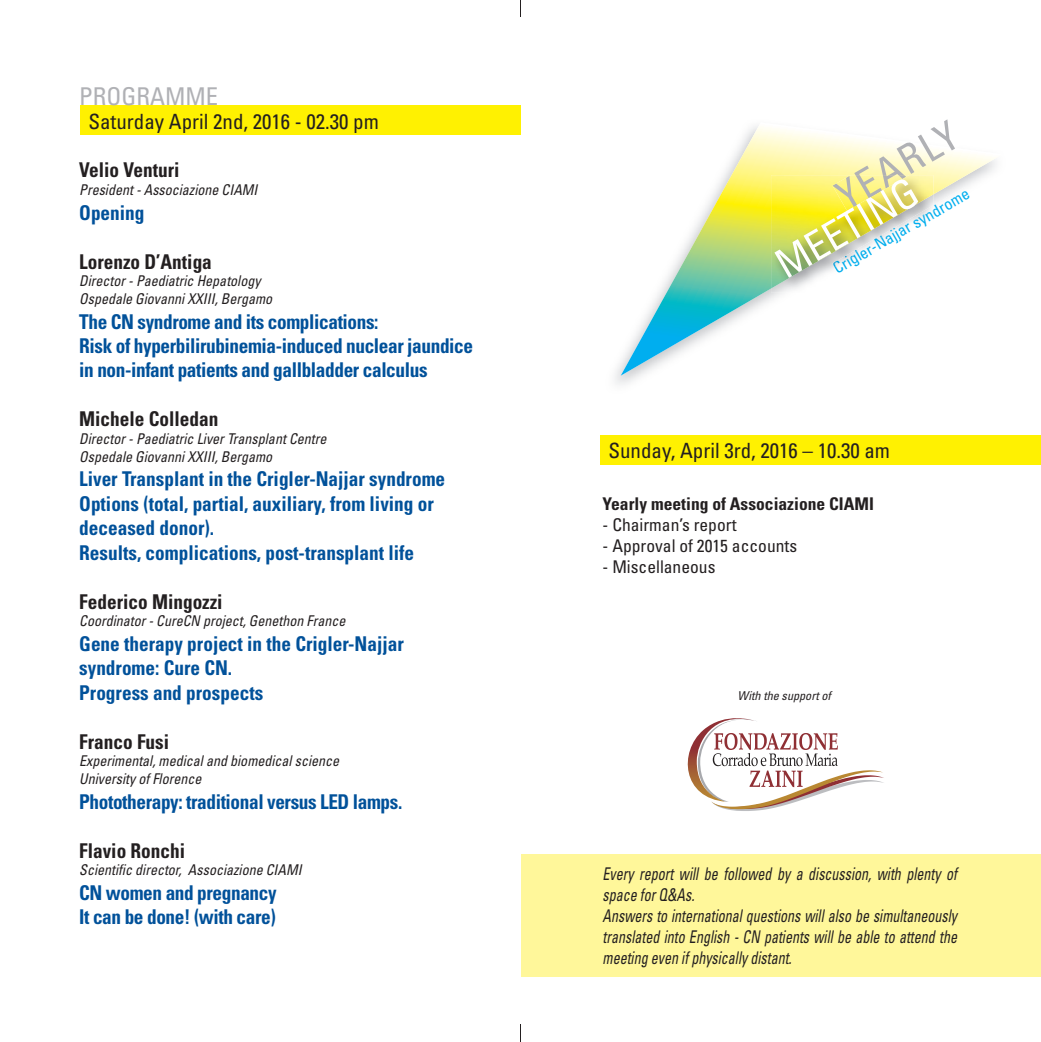
<style>
.page{position:relative;width:1041px;height:1042px;background:#fff}
.page>*{position:absolute;margin:0;border:0;box-sizing:border-box;transform-origin:0 0}
.t1{font:condensed 40.43px "Univers";color:#fff}
.t2{font:condensed 40.43px "Univers";color:#b0b1b5}
.t3{font:condensed 24.5px "Univers";color:#b0b1b5}
.t4{font:condensed 21px "Univers";color:#231f20}
.t5{font:700 condensed 20.3px/24.5px "Univers";color:#01519a;scale:.95 1}
.t6{font:700 condensed 20.3px/24.5px "Univers";letter-spacing:-.02em;color:#01519a;scale:.95 1}
.t7{font:700 condensed 20.3px "Univers";color:#231f20;scale:.95 1}
.t8{font:italic condensed 17.5px/21px "Univers";color:#231f20;scale:.8 1}
.t9{font:condensed 17.5px "Univers";color:#231f20}
.t10{font:700 condensed 17.5px "Univers";color:#231f20}
.t11{font:condensed 16.1px "Univers";color:#00a4e1}
.t12{font:italic condensed 14.88px/17.8px "Univers";color:#231f20;scale:.95 1}
.t13{font:italic condensed 12.25px "Univers";color:#231f20}
.s1{color:#afb0b4}
.s2{color:#009cd6}
.s3{color:#00a3e0}
.s4{color:#00aded}
.s5{color:#00a6e4}
.s6{color:#00a9e8}
.s7{color:#00aeef}
</style>
<div class="page">
<div style="left:80px;top:106px;width:440px;height:29px;background:#fff101"></div>
<div style="left:600px;top:435px;width:440px;height:30px;background:#fff101"></div>
<div style="left:521px;top:855px;width:519px;height:122px;background:#fff79a"></div>
<svg style="left:520px;top:0;width:1px;height:16px"></svg>
<svg style="left:620px;top:126px;width:376px;height:250px"></svg>
<img style="left:770px;top:288px;width:163px;height:5px">
<img style="left:770px;top:175px;width:163px;height:113px">
<img style="left:832px;top:175px;width:76px;height:30px">
<img style="left:832px;top:205px;width:101px;height:71px">
<svg style="left:687px;top:718px;width:197px;height:93px"></svg>
<svg style="left:520px;top:1024px;width:1px;height:18px"></svg>
<h2 class="t3" style="left:79px;top:87px;width:140px">PROGRAMME</h2>
<h3 class="t4" style="left:88px;top:113px;width:292px">Saturday April 2nd, 2016 - 02.30 pm</h3>
<h3 class="t7" style="left:79px;top:162px;width:107px">Velio Venturi</h3>
<p class="t12" style="left:79px;top:182px;width:189px">President - Associazione CIAMI</p>
<h3 class="t5" style="left:79px;top:202px;width:70px">Opening</h3>
<h3 class="t7" style="left:79px;top:253px;width:141px">Lorenzo D’Antiga</h3>
<p class="t12" style="left:79px;top:273px;width:205px">Director - Paediatric Hepatology<br>Ospedale Giovanni XXIII, Bergamo</p>
<h3 class="t6" style="left:79px;top:311px;width:416px">The CN syndrome and its complications:<br>Risk of hyperbilirubinemia-induced nuclear jaundice in non-infant patients and gallbladder calculus</h3>
<h3 class="t7" style="left:79px;top:411px;width:148px">Michele Colledan</h3>
<p class="t12" style="left:79px;top:431px;width:261px">Director - Paediatric Liver Transplant Centre<br>Ospedale Giovanni XXIII, Bergamo</p>
<h3 class="t5" style="left:79px;top:469px;width:386px">Liver Transplant in the Crigler-Najjar syndrome Options (total, partial, auxiliary, from living or deceased donor).<br>Results, complications, post-transplant life</h3>
<h3 class="t7" style="left:79px;top:593px;width:152px">Federico Mingozzi</h3>
<p class="t12" style="left:79px;top:613px;width:281px">Coordinator - CureCN project, Genethon France</p>
<h3 class="t5" style="left:79px;top:633px;width:343px">Gene therapy project in the Crigler-Najjar syndrome: Cure CN.<br>Progress and prospects</h3>
<h3 class="t7" style="left:79px;top:733px;width:96px">Franco Fusi</h3>
<p class="t12" style="left:79px;top:753px;width:275px">Experimental, medical and biomedical science<br>University of Florence</p>
<h3 class="t6" style="left:79px;top:791px;width:341px">Phototherapy: traditional versus LED lamps.</h3>
<h3 class="t7" style="left:79px;top:842px;width:113px">Flavio Ronchi</h3>
<p class="t12" style="left:79px;top:862px;width:235px">Scientific director, Associazione CIAMI</p>
<h3 class="t6" style="left:79px;top:882px;width:209px">CN women and pregnancy<br>It can be done! (with care)</h3>
<h1 class="t2" style="left:831px;top:185px;width:135px;rotate:-30deg">YE<span class="s1">A</span>RLY</h1>
<h1 class="t1" style="left:770px;top:253px;width:158px;rotate:-30deg">MEETING</h1>
<p class="t11" style="left:831px;top:264px;width:156px;rotate:-30deg"><span class="s2">C</span><span class="s3">r</span><span class="s2">ig</span>l<span class="s4">e</span><span class="s5">r</span><span class="s4">-</span>Najjar s<span class="s2">y</span>n<span class="s6">d</span><span class="s7">rome</span></p>
<h3 class="t4" style="left:608px;top:442px;width:283px">Sunday, April 3rd, 2016 – 10.30 am</h3>
<p class="t10" style="left:602px;top:497px;width:273px">Yearly meeting of Associazione CIAMI</p>
<p class="t9" style="left:602px;top:518px;width:135px">- Chairman’s report</p>
<p class="t9" style="left:602px;top:539px;width:196px">- Approval of 2015 accounts</p>
<p class="t9" style="left:602px;top:560px;width:114px">- Miscellaneous</p>
<p class="t13" style="left:737px;top:691px;width:95px">With the support of</p>
<p class="t8" style="left:602px;top:864px;width:444px">Every report will be followed by a discussion, with plenty of space for Q&amp;As.<br>Answers to international questions will also be simultaneously translated into English - CN patients will be able to attend the meeting even if physically distant.</p>
</div>
